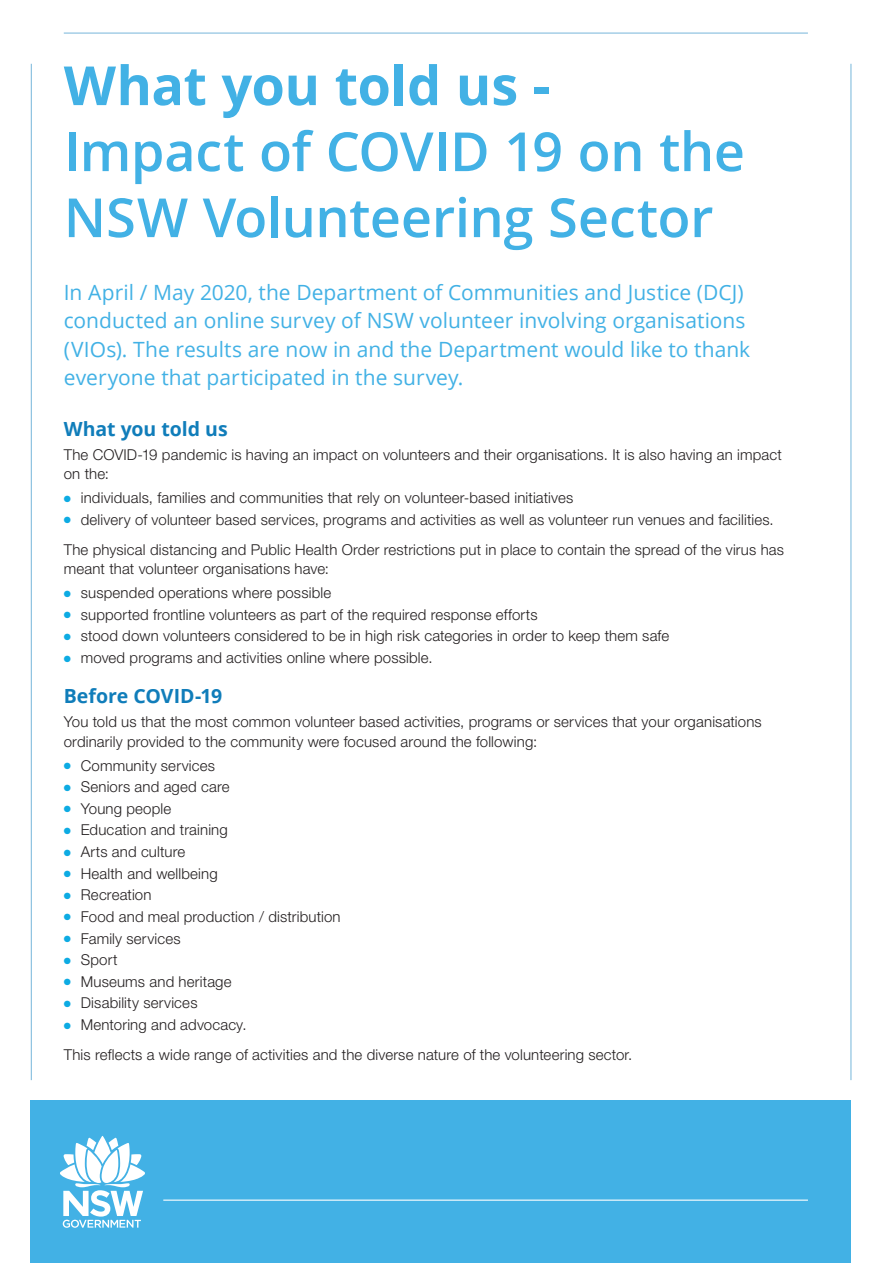
<style>
.page{position:relative;width:893px;height:1263px;background:#fff}
.page>*{position:absolute;margin:0;border:0;box-sizing:border-box;transform-origin:0 0}
.H1__blue{font:600 54px/66px "Open Sans";letter-spacing:-.005em;color:#42b1e5}
.Intro{font:21px/28.5px "Open Sans";color:#42b1e5}
.t1{font:700 19.5px "Open Sans";letter-spacing:-.005em;color:#107dba}
.body{font:300 15px/19.5px "Helvetica Neue LT Std";letter-spacing:.01em;color:#231f20}
.bullets_L1{font:300 15px "Helvetica Neue LT Std";letter-spacing:.01em;color:#231f20}
.bullets_L1_last{font:300 15px "Helvetica Neue LT Std";letter-spacing:.01em;color:#231f20}
.s1{font-weight:700}
.s2{color:#0dabe3}
</style>
<div class="page">
<hr style="left:64px;top:33px;width:744px;height:1px;background:#85bede">
<hr style="left:31px;top:64px;width:1px;height:1016px;background:#85bede">
<hr style="left:850px;top:64px;width:1px;height:1016px;background:#85bede">
<div style="left:30px;top:1100px;width:820px;height:163px;background:#42b1e5"></div>
<hr style="left:163px;top:1199px;width:645px;height:2px;background:#fff">
<svg style="left:60px;top:1136px;width:85px;height:92px"></svg>
<h1 class="H1__blue" style="left:64px;top:51px;width:683px"><span class="s1">What you told us -<br></span>Impact of COVID 19 on the<br>NSW Volunteering Sector</h1>
<p class="Intro" style="left:64px;top:277px;width:688px">In April / May 2020, the Department of Communities and Justice (DCJ) conducted an online survey of NSW volunteer involving organisations (VIOs). The results are now in and the Department would like to thank everyone that participated in the survey.</p>
<h3 class="t1" style="left:64px;top:415px;width:165px">What you told us</h3>
<p class="body" style="left:64px;top:444px;width:719px">The COVID-19 pandemic is having an impact on volunteers and their organisations. It is also having an impact on the:</p>
<p class="bullets_L1" style="left:64px;top:489px;width:511px"><span class="s2">●</span> individuals, families and communities that rely on volunteer-based initiatives</p>
<p class="bullets_L1_last" style="left:64px;top:510px;width:711px"><span class="s2">●</span> delivery of volunteer based services, programs and activities as well as volunteer run venues and facilities.</p>
<p class="body" style="left:64px;top:539px;width:722px">The physical distancing and Public Health Order restrictions put in place to contain the spread of the virus has meant that volunteer organisations have:</p>
<p class="bullets_L1" style="left:64px;top:584px;width:269px"><span class="s2">●</span> suspended operations where possible</p>
<p class="bullets_L1" style="left:64px;top:605px;width:475px"><span class="s2">●</span> supported frontline volunteers as part of the required response efforts</p>
<p class="bullets_L1" style="left:64px;top:627px;width:607px"><span class="s2">●</span> stood down volunteers considered to be in high risk categories in order to keep them safe</p>
<p class="bullets_L1_last" style="left:64px;top:649px;width:370px"><span class="s2">●</span> moved programs and activities online where possible.</p>
<h3 class="t1" style="left:64px;top:683px;width:160px">Before COVID-19</h3>
<p class="body" style="left:64px;top:712px;width:699px">You told us that the most common volunteer based activities, programs or services that your organisations ordinarily provided to the community were focused around the following:</p>
<p class="bullets_L1" style="left:64px;top:756px;width:153px"><span class="s2">●</span> Community services</p>
<p class="bullets_L1" style="left:64px;top:778px;width:167px"><span class="s2">●</span> Seniors and aged care</p>
<p class="bullets_L1" style="left:64px;top:799px;width:109px"><span class="s2">●</span> Young people</p>
<p class="bullets_L1" style="left:64px;top:821px;width:166px"><span class="s2">●</span> Education and training</p>
<p class="bullets_L1" style="left:64px;top:842px;width:123px"><span class="s2">●</span> Arts and culture</p>
<p class="bullets_L1" style="left:64px;top:864px;width:155px"><span class="s2">●</span> Health and wellbeing</p>
<p class="bullets_L1" style="left:64px;top:886px;width:89px"><span class="s2">●</span> Recreation</p>
<p class="bullets_L1" style="left:64px;top:907px;width:278px"><span class="s2">●</span> Food and meal production / distribution</p>
<p class="bullets_L1" style="left:64px;top:929px;width:118px"><span class="s2">●</span> Family services</p>
<p class="bullets_L1" style="left:64px;top:951px;width:55px"><span class="s2">●</span> Sport</p>
<p class="bullets_L1" style="left:64px;top:972px;width:169px"><span class="s2">●</span> Museums and heritage</p>
<p class="bullets_L1" style="left:64px;top:994px;width:135px"><span class="s2">●</span> Disability services</p>
<p class="bullets_L1_last" style="left:64px;top:1015px;width:184px"><span class="s2">●</span> Mentoring and advocacy.</p>
<p class="body" style="left:64px;top:1045px;width:570px">This reflects a wide range of activities and the diverse nature of the volunteering sector.</p>
</div>
